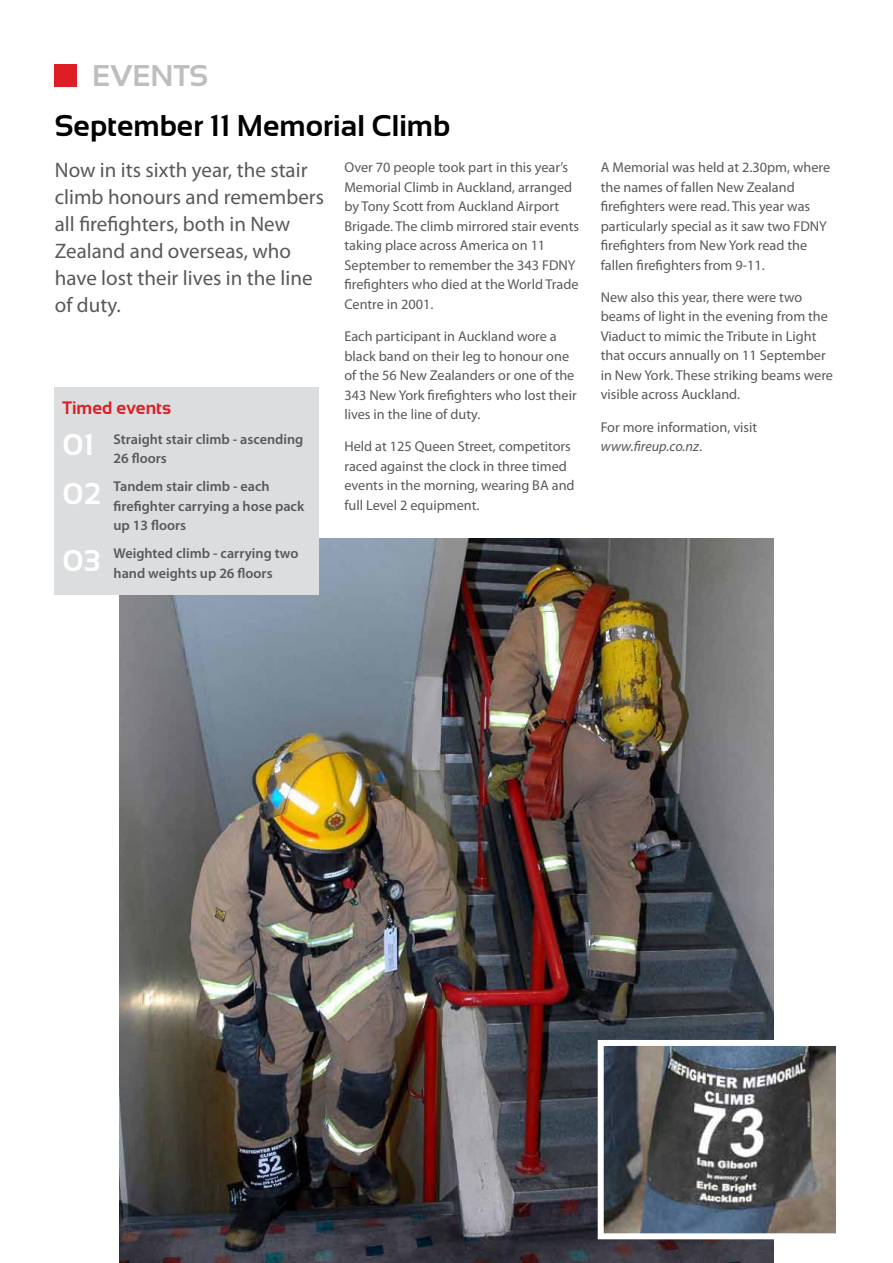
<style>
.page{position:relative;width:893px;height:1263px;background:#fff}
.page>*{position:absolute;margin:0;border:0;box-sizing:border-box;transform-origin:0 0}
.t1{font:700 30px "Sansation";color:#000}
.t2{font:700 30px "Sansation";color:#bcbec0}
.t3{font:700 30px/49.5px "Sansation";color:#fff}
.t4{font:21px/27px "Myriad Pro";color:#58595b}
.t5{font:700 18px "Sansation";color:#dd1e25}
.t6{font:14.25px/19.5px "Myriad Pro";color:#58595b}
.t7{font:600 14.25px/19.5px "Myriad Pro";color:#58595b}
.s1{font-style:italic}
</style>
<div class="page">
<img style="left:119px;top:539px;width:655px;height:724px">
<div style="left:54px;top:388px;width:265px;height:207px;background:#dcddde"></div>
<div style="left:54px;top:65px;width:22px;height:22px;background:#dd1e25"></div>
<img style="left:605px;top:1047px;width:230px;height:185px">
<div style="left:598px;top:1040px;width:244px;height:199px;border:6px solid #fff"></div>
<h1 class="t2" style="left:92px;top:58px;width:118px">EVENTS</h1>
<h1 class="t1" style="left:55px;top:109px;width:397px">September 11 Memorial Climb</h1>
<h2 class="t4" style="left:55px;top:156px;width:271px">Now in its sixth year, the stair climb honours and remembers all firefighters, both in New<br>Zealand and overseas, who have lost their lives in the line of duty.</h2>
<p class="t5" style="left:63px;top:397px;width:110px">Timed events</p>
<p class="t7" style="left:114px;top:429px;width:191px">Straight stair climb - ascending<br>26 floors</p>
<p class="t7" style="left:114px;top:476px;width:192px">Tandem stair climb - each firefighter carrying a hose pack up 13 floors</p>
<p class="t7" style="left:114px;top:543px;width:186px">Weighted climb - carrying two hand weights up 26 floors</p>
<h1 class="t3" style="left:63px;top:419px;width:40px">01<br>02</h1>
<h1 class="t3" style="left:63px;top:536px;width:39px">03</h1>
<p class="t6" style="left:344px;top:158px;width:236px">Over 70 people took part in this year’s Memorial Climb in Auckland, arranged by Tony Scott from Auckland Airport Brigade. The climb mirrored stair events taking place across America on 11<br>September to remember the 343 FDNY firefighters who died at the World Trade Centre in 2001.</p>
<p class="t6" style="left:344px;top:326px;width:234px">Each participant in Auckland wore a black band on their leg to honour one of the 56 New Zealanders or one of the 343 New York firefighters who lost their lives in the line of duty.</p>
<p class="t6" style="left:344px;top:436px;width:232px">Held at 125 Queen Street, competitors raced against the clock in three timed events in the morning, wearing BA and full Level 2 equipment.</p>
<p class="t6" style="left:601px;top:157px;width:231px">A Memorial was held at 2.30pm, where the names of fallen New Zealand firefighters were read. This year was particularly special as it saw two FDNY firefighters from New York read the fallen firefighters from 9-11.</p>
<p class="t6" style="left:601px;top:287px;width:234px">New also this year, there were two beams of light in the evening from the Viaduct to mimic the Tribute in Light that occurs annually on 11 September in New York. These striking beams were visible across Auckland.</p>
<p class="t6" style="left:601px;top:417px;width:158px">For more information, visit <span class="s1">www.fireup.co.nz</span>.</p>
</div>
